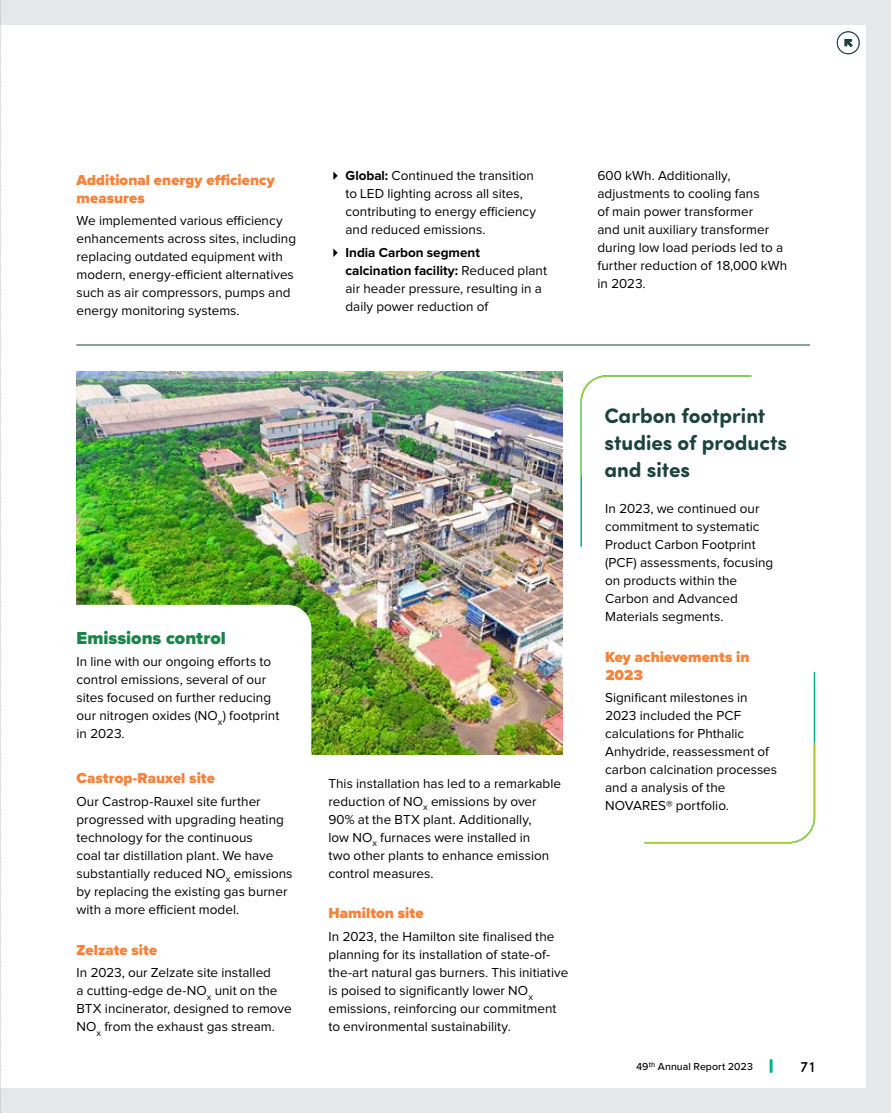
<style>
.page{position:relative;width:891px;height:1113px;background:#fff}
.page>*{position:absolute;margin:0;border:0;box-sizing:border-box;transform-origin:0 0}
.t1{font:700 21px/27px "Sofia Pro Soft";color:#1c433e}
.t2{font:900 18px "Proxima Nova";color:#1f844c}
.t3{font:900 15px/18px "Proxima Nova";letter-spacing:.005em;color:#f5833c}
.t4{font:500 15px "Sofia Pro Soft";color:#000}
.t5{font:13.5px/18px "Proxima Nova";color:#000}
.t6{font:500 10.5px "Proxima Nova";letter-spacing:.005em;color:#000}
.s1{font-weight:700}
</style>
<div class="page">
<div style="left:0;top:0;width:891px;height:1112px;background:#e6e7e8"></div>
<div style="left:0;top:25px;width:865px;height:1062px;background:#fff"></div>
<img style="left:77px;top:371px;width:485px;height:383px">
<svg style="left:76px;top:604px;width:235px;height:150px"></svg>
<hr style="left:77px;top:345px;width:733px;height:1px;background:#1c433e">
<svg style="left:580px;top:375px;width:172px;height:172px"></svg>
<svg style="left:644px;top:671px;width:172px;height:173px"></svg>
<svg style="left:0;top:0;width:1px;height:1113px"></svg>
<svg style="left:770px;top:1060px;width:3px;height:11px"></svg>
<div style="left:837px;top:32px;width:23px;height:22px;border:1px solid #1c433e;border-radius:50%"></div>
<svg style="left:845px;top:39px;width:8px;height:8px"></svg>
<p class="t3" style="left:77px;top:170px;width:200px">Additional energy efficiency measures</p>
<p class="t5" style="left:77px;top:212px;width:221px">We implemented various efficiency enhancements across sites, including replacing outdated equipment with modern, energy-efficient alternatives such as air compressors, pumps and energy monitoring systems.</p>
<p class="t5" style="left:346px;top:167px;width:192px"><span class="s1">Global:</span> Continued the transition to LED lighting across all sites, contributing to energy efficiency and reduced emissions.</p>
<p class="t5" style="left:346px;top:244px;width:203px"><span class="s1">India Carbon segment calcination facility:</span> Reduced plant air header pressure, resulting in a daily power reduction of</p>
<p class="t5" style="left:598px;top:167px;width:191px">600 kWh. Additionally, adjustments to cooling fans<br>of main power transformer<br>and unit auxiliary transformer during low load periods led to a further reduction of 18,000 kWh in 2023.</p>
<h2 class="t2" style="left:77px;top:624px;width:151px">Emissions control</h2>
<p class="t5" style="left:77px;top:653px;width:204px">In line with our ongoing efforts to control emissions, several of our sites focused on further reducing our nitrogen oxides (NO<sub>x</sub>) footprint in 2023.</p>
<p class="t3" style="left:76px;top:769px;width:140px">Castrop-Rauxel site</p>
<p class="t5" style="left:76px;top:793px;width:218px">Our Castrop-Rauxel site further progressed with upgrading heating technology for the continuous<br>coal tar distillation plant. We have substantially reduced NO<sub>x</sub> emissions by replacing the existing gas burner with a more efficient model.</p>
<p class="t3" style="left:76px;top:940px;width:82px">Zelzate site</p>
<p class="t5" style="left:76px;top:964px;width:217px">In 2023, our Zelzate site installed<br>a cutting-edge de-NO<sub>x</sub> unit on the BTX incinerator, designed to remove NO<sub>x</sub> from the exhaust gas stream.</p>
<p class="t5" style="left:329px;top:775px;width:234px">This installation has led to a remarkable reduction of NO<sub>x</sub> emissions by over 90% at the BTX plant. Additionally,<br>low NO<sub>x</sub> furnaces were installed in<br>two other plants to enhance emission control measures.</p>
<p class="t3" style="left:329px;top:904px;width:97px">Hamilton site</p>
<p class="t5" style="left:329px;top:928px;width:241px">In 2023, the Hamilton site finalised the planning for its installation of state-of&shy;the-art natural gas burners. This initiative is poised to significantly lower NO<sub>x </sub>emissions, reinforcing our commitment to environmental sustainability.</p>
<h1 class="t1" style="left:604px;top:401px;width:184px">Carbon footprint studies of products and sites</h1>
<p class="t5" style="left:605px;top:500px;width:170px">In 2023, we continued our commitment to systematic<br>Product Carbon Footprint (PCF) assessments, focusing on products within the<br>Carbon and Advanced<br>Materials segments.</p>
<p class="t3" style="left:605px;top:647px;width:146px">Key achievements in<br>2023</p>
<p class="t5" style="left:605px;top:689px;width:174px">Significant milestones in<br>2023 included the PCF calculations for Phthalic<br>Anhydride, reassessment of carbon calcination processes and a analysis of the<br>NOVARES® portfolio.</p>
<p class="t6" style="left:636px;top:1058px;width:118px">49<sup>th</sup> Annual Report 2023</p>
<p class="t4" style="left:800px;top:1055px;width:18px">71</p>
</div>
